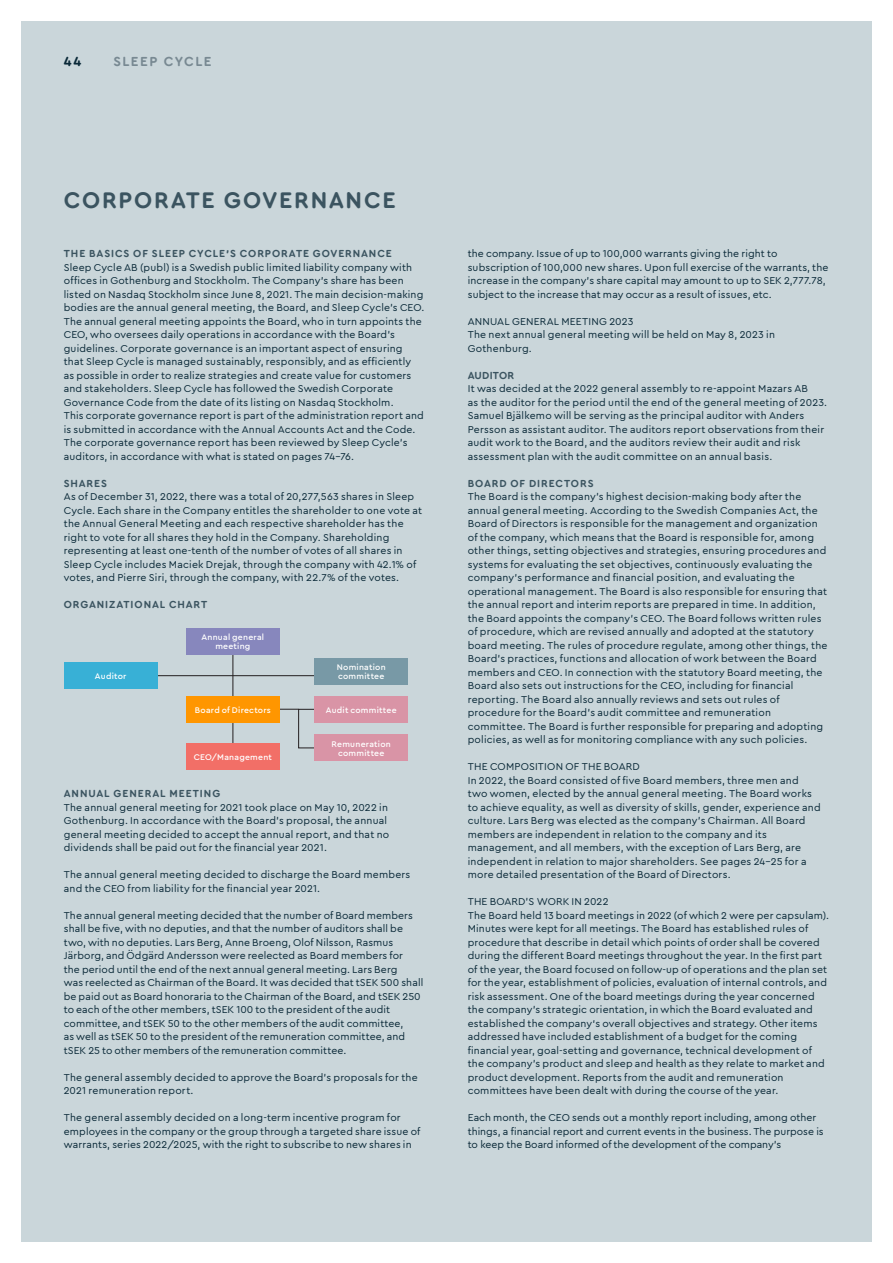
<style>
.page{position:relative;width:893px;height:1263px;background:#fff}
.page>*{position:absolute;margin:0;border:0;box-sizing:border-box;transform-origin:0 0}
.NOT_bröd{font:700 23.25px "Cera Round Pro";letter-spacing:.075em;color:#3b5460}
.t1{font:700 13.5px "Cera Round Pro";letter-spacing:.105em;color:#788992}
.t2{font:700 13.5px "Cera Round Pro";color:#0a2938}
.NOT_bröd-2{font:10.5px/13.5px "Cera Round Pro";letter-spacing:.02em;color:#0a2938}
.NOT_bröd-3{font:10.5px/13.5px "Cera Round Pro";color:#0a2938}
.NOT_bröd-4{font:700 10.5px "Cera Round Pro";letter-spacing:.09em;color:#3b5460}
.NOT_bröd-5{font:500 8.7px/9px "Cera Round Pro";letter-spacing:.025em;color:#fff;text-align:center}
.s1{font-weight:700;color:#3b5460}
</style>
<div class="page">
<div style="left:21px;top:21px;width:851px;height:1221px;background:#cad6da"></div>
<hr style="left:232px;top:642px;width:1px;height:120px;background:#231f20">
<hr style="left:137px;top:675px;width:183px;height:1px;background:#231f20">
<hr style="left:241px;top:709px;width:58px;height:1px;background:#231f20">
<div style="left:186px;top:628px;width:94px;height:26px;background:#8787bd"></div>
<div style="left:186px;top:696px;width:94px;height:27px;background:#ff9600"></div>
<div style="left:64px;top:662px;width:94px;height:27px;background:#38b0d6"></div>
<div style="left:186px;top:743px;width:94px;height:26px;background:#f26f67"></div>
<div style="left:298px;top:709px;width:78px;height:39px;border:1px solid #231f20"></div>
<div style="left:314px;top:696px;width:94px;height:27px;background:#d994a6"></div>
<div style="left:314px;top:734px;width:94px;height:27px;background:#d994a6"></div>
<div style="left:314px;top:658px;width:94px;height:26px;background:#7899a6"></div>
<p class="t2" style="left:64px;top:52px;width:19px">44</p>
<p class="t1" style="left:113px;top:52px;width:100px">SLEEP CYCLE</p>
<p class="NOT_bröd" style="left:64px;top:184px;width:334px">CORPORATE GOVERNANCE</p>
<p class="NOT_bröd-4" style="left:64px;top:246px;width:330px">THE BASICS OF SLEEP CYCLE’S CORPORATE GOVERNANCE</p>
<p class="NOT_bröd-2" style="left:64px;top:260px;width:362px">Sleep Cycle AB (publ) is a Swedish public limited liability company with offices in Gothenburg and Stockholm. The Company's share has been listed on Nasdaq Stockholm since June 8, 2021. The main decision-making bodies are the annual general meeting, the Board, and Sleep Cycle’s CEO.<br>The annual general meeting appoints the Board, who in turn appoints the CEO, who oversees daily operations in accordance with the Board’s guidelines. Corporate governance is an important aspect of ensuring that Sleep Cycle is managed sustainably, responsibly, and as efficiently<br>as possible in order to realize strategies and create value for customers and stakeholders. Sleep Cycle has followed the Swedish Corporate Governance Code from the date of its listing on Nasdaq Stockholm.<br>This corporate governance report is part of the administration report and is submitted in accordance with the Annual Accounts Act and the Code.<br>The corporate governance report has been reviewed by Sleep Cycle’s auditors, in accordance with what is stated on pages 74-76.</p>
<p class="NOT_bröd-2" style="left:64px;top:476px;width:360px"><span class="s1">SHARES<br></span>As of December 31, 2022, there was a total of 20,277,563 shares in Sleep Cycle. Each share in the Company entitles the shareholder to one vote at the Annual General Meeting and each respective shareholder has the right to vote for all shares they hold in the Company. Shareholding representing at least one-tenth of the number of votes of all shares in Sleep Cycle includes Maciek Drejak, through the company with 42.1% of votes, and Pierre Siri, through the company, with 22.7% of the votes.</p>
<p class="NOT_bröd-4" style="left:64px;top:597px;width:145px">ORGANIZATIONAL CHART</p>
<p class="NOT_bröd-5" style="left:202px;top:632px;width:64px">Annual general meeting</p>
<p class="NOT_bröd-5" style="left:95px;top:671px;width:33px">Auditor</p>
<p class="NOT_bröd-5" style="left:195px;top:705px;width:77px">Board of Directors</p>
<p class="NOT_bröd-5" style="left:194px;top:752px;width:80px">CEO/Management</p>
<p class="NOT_bröd-5" style="left:337px;top:662px;width:50px;text-align:left">Nomination committee</p>
<p class="NOT_bröd-5" style="left:326px;top:705px;width:72px">Audit committee</p>
<p class="NOT_bröd-5" style="left:332px;top:739px;width:61px">Remuneration committee</p>
<p class="NOT_bröd-4" style="left:64px;top:786px;width:158px">ANNUAL GENERAL MEETING</p>
<p class="NOT_bröd-2" style="left:64px;top:800px;width:327px">The annual general meeting for 2021 took place on May 10, 2022 in Gothenburg. In accordance with the Board’s proposal, the annual general meeting decided to accept the annual report, and that no dividends shall be paid out for the financial year 2021.</p>
<p class="NOT_bröd-2" style="left:64px;top:867px;width:348px">The annual general meeting decided to discharge the Board members and the CEO from liability for the financial year 2021.</p>
<p class="NOT_bröd-2" style="left:64px;top:908px;width:361px">The annual general meeting decided that the number of Board members shall be five, with no deputies, and that the number of auditors shall be two, with no deputies. Lars Berg, Anne Broeng, Olof Nilsson, Rasmus Järborg, and Ödgärd Andersson were reelected as Board members for<br>the period until the end of the next annual general meeting. Lars Berg<br>was reelected as Chairman of the Board. It was decided that tSEK 500 shall be paid out as Board honoraria to the Chairman of the Board, and tSEK 250 to each of the other members, tSEK 100 to the president of the audit committee, and tSEK 50 to the other members of the audit committee,<br>as well as tSEK 50 to the president of the remuneration committee, and tSEK 25 to other members of the remuneration committee.</p>
<p class="NOT_bröd-2" style="left:64px;top:1070px;width:355px">The general assembly decided to approve the Board’s proposals for the<br>2021 remuneration report.</p>
<p class="NOT_bröd-2" style="left:64px;top:1110px;width:338px">The general assembly decided on a long-term incentive program for</p>
<p class="NOT_bröd-2" style="left:64px;top:1124px;width:358px">employees in the company or the group through a targeted share issue of warrants, series 2022/2025, with the right to subscribe to new shares in</p>
<p class="NOT_bröd-2" style="left:468px;top:246px;width:362px">the company. Issue of up to 100,000 warrants giving the right to subscription of 100,000 new shares. Upon full exercise of the warrants, the increase in the company's share capital may amount to up to SEK 2,777.78, subject to the increase that may occur as a result of issues, etc.</p>
<p class="NOT_bröd-2" style="left:468px;top:314px;width:309px">ANNUAL GENERAL MEETING 2023<br>The next annual general meeting will be held on May 8, 2023 in<br>Gothenburg.</p>
<p class="NOT_bröd-2" style="left:468px;top:368px;width:361px"><span class="s1">AUDITOR<br></span>It was decided at the 2022 general assembly to re-appoint Mazars AB<br>as the auditor for the period until the end of the general meeting of 2023.<br>Samuel Bjälkemo will be serving as the principal auditor with Anders Persson as assistant auditor. The auditors report observations from their audit work to the Board, and the auditors review their audit and risk assessment plan with the audit committee on an annual basis.</p>
<p class="NOT_bröd-4" style="left:468px;top:476px;width:127px">BOARD OF DIRECTORS</p>
<p class="NOT_bröd-2" style="left:468px;top:489px;width:361px">The Board is the company’s highest decision-making body after the annual general meeting. According to the Swedish Companies Act, the Board of Directors is responsible for the management and organization of the company, which means that the Board is responsible for, among other things, setting objectives and strategies, ensuring procedures and systems for evaluating the set objectives, continuously evaluating the company's performance and financial position, and evaluating the operational management. The Board is also responsible for ensuring that the annual report and interim reports are prepared in time. In addition, the Board appoints the company’s CEO. The Board follows written rules of procedure, which are revised annually and adopted at the statutory board meeting. The rules of procedure regulate, among other things, the Board’s practices, functions and allocation of work between the Board members and CEO. In connection with the statutory Board meeting, the Board also sets out instructions for the CEO, including for financial reporting. The Board also annually reviews and sets out rules of procedure for the Board’s audit committee and remuneration committee. The Board is further responsible for preparing and adopting policies, as well as for monitoring compliance with any such policies.</p>
<p class="NOT_bröd-2" style="left:468px;top:759px;width:354px">THE COMPOSITION OF THE BOARD<br>In 2022, the Board consisted of five Board members, three men and two women, elected by the annual general meeting. The Board works to achieve equality, as well as diversity of skills, gender, experience and culture. Lars Berg was elected as the company’s Chairman. All Board members are independent in relation to the company and its management, and all members, with the exception of Lars Berg, are independent in relation to major shareholders. See pages 24-25 for a more detailed presentation of the Board of Directors.</p>
<p class="NOT_bröd-2" style="left:468px;top:894px;width:363px">THE BOARD’S WORK IN 2022<br>The Board held 13 board meetings in 2022 (of which 2 were per capsulam).<br>Minutes were kept for all meetings. The Board has established rules of procedure that describe in detail which points of order shall be covered during the different Board meetings throughout the year. In the first part of the year, the Board focused on follow-up of operations and the plan set for the year, establishment of policies, evaluation of internal controls, and risk assessment. One of the board meetings during the year concerned the company’s strategic orientation, in which the Board evaluated and established the company‘s overall objectives and strategy. Other items addressed have included establishment of a budget for the coming financial year, goal-setting and governance, technical development of the company’s product and sleep and health as they relate to market and product development. Reports from the audit and remuneration committees have been dealt with during the course of the year.</p>
<p class="NOT_bröd-3" style="left:468px;top:1110px;width:357px">Each month, the CEO sends out a monthly report including, among other things, a financial report and current events in the business. The purpose is to keep the Board informed of the development of the company’s</p>
</div>
